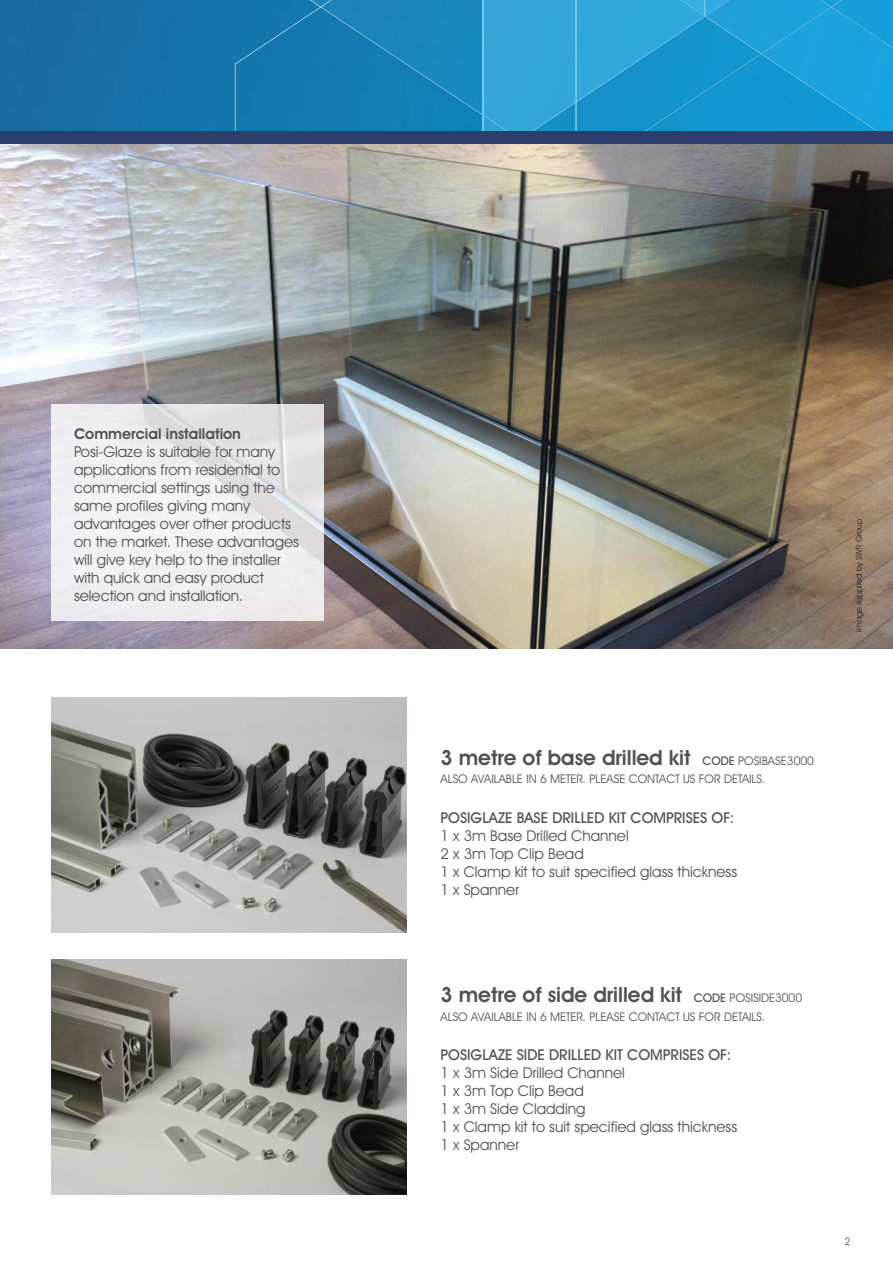
<style>
.page{position:relative;width:893px;height:1263px;background:#fff}
.page>*{position:absolute;margin:0;border:0;box-sizing:border-box;transform-origin:0 0}
.t1{font:600 21px "Avant Garde IT Cby BT";color:#525152}
.t2{font:15px/18px "Avant Garde IT Cby BT";color:#525152}
.t3{font:500 15px "Avant Garde IT Cby BT";color:#525152}
.t4{font:600 15px "Avant Garde IT Cby BT";color:#525152}
.t5{font:12px "Avant Garde IT Cby BT";color:#525152}
.t6{font:10.5px "Avant Garde IT Cby BT";color:#525152}
.t7{font:8.25px "Avant Garde IT Cby BT";color:#272627}
.s1{font-weight:500;font-size:12px}
.s2{font-weight:400;font-size:12px}
</style>
<div class="page">
<div style="left:0;top:0;width:235px;height:132px;background:#186fa6"></div>
<img style="left:335px;top:7px;width:16px;height:108px">
<div style="left:235px;top:0;width:100px;height:132px;background:#1478b0"></div>
<svg style="left:351px;top:0;width:180px;height:132px;background:#1e8ac0"></svg>
<img style="left:879px;top:50px;width:14px;height:82px">
<img style="left:732px;top:0;width:86px;height:16px">
<img style="left:761px;top:7px;width:57px;height:9px">
<img style="left:818px;top:0;width:75px;height:50px">
<img style="left:705px;top:0;width:27px;height:16px">
<img style="left:705px;top:16px;width:174px;height:116px">
<img style="left:483px;top:115px;width:26px;height:17px">
<img style="left:531px;top:0;width:174px;height:132px">
<img style="left:51px;top:960px;width:355px;height:235px">
<img style="left:51px;top:697px;width:355px;height:236px">
<img style="left:0;top:145px;width:893px;height:503px">
<hr style="left:0;top:697px;width:1px;height:566px;background:#e9e9e9">
<div style="left:0;top:132px;width:893px;height:12px;background:#2d3e6c"></div>
<img style="left:51px;top:405px;width:272px;height:216px">
<p class="t4" style="left:74px;top:428px;width:168px">Commercial installation</p>
<p class="t2" style="left:74px;top:444px;width:226px">Posi-Glaze is suitable for many applications from residential to commercial settings using the same profiles giving many advantages over other products on the market. These advantages will give key help to the installer with quick and easy product selection and installation.</p>
<p class="t7" style="left:856px;top:632px;width:114px;rotate:-90deg">Image supplied by SWR Group</p>
<h1 class="t1" style="left:441px;top:750px;width:375px">3 metre of base drilled kit <span class="s1">CODE</span> <span class="s2">POSIBASE3000</span></h1>
<p class="t5" style="left:441px;top:775px;width:326px">ALSO AVAILABLE IN 6 METER. PLEASE CONTACT US FOR DETAILS.</p>
<p class="t3" style="left:441px;top:812px;width:295px">POSIGLAZE BASE DRILLED KIT COMPRISES OF:</p>
<p class="t2" style="left:441px;top:828px;width:298px">1 x 3m Base Drilled Channel<br>2 x 3m Top Clip Bead<br>1 x Clamp kit to suit specified glass thickness<br>1 x Spanner</p>
<h1 class="t1" style="left:441px;top:987px;width:363px">3 metre of side drilled kit <span class="s1">CODE</span> <span class="s2">POSISIDE3000</span></h1>
<p class="t5" style="left:441px;top:1012px;width:326px">ALSO AVAILABLE IN 6 METER. PLEASE CONTACT US FOR DETAILS.</p>
<p class="t3" style="left:441px;top:1049px;width:292px">POSIGLAZE SIDE DRILLED KIT COMPRISES OF:</p>
<p class="t2" style="left:441px;top:1065px;width:298px">1 x 3m Side Drilled Channel<br>1 x 3m Top Clip Bead<br>1 x 3m Side Cladding<br>1 x Clamp kit to suit specified glass thickness<br>1 x Spanner</p>
<p class="t6" style="left:844px;top:1237px;width:7px">2</p>
</div>
